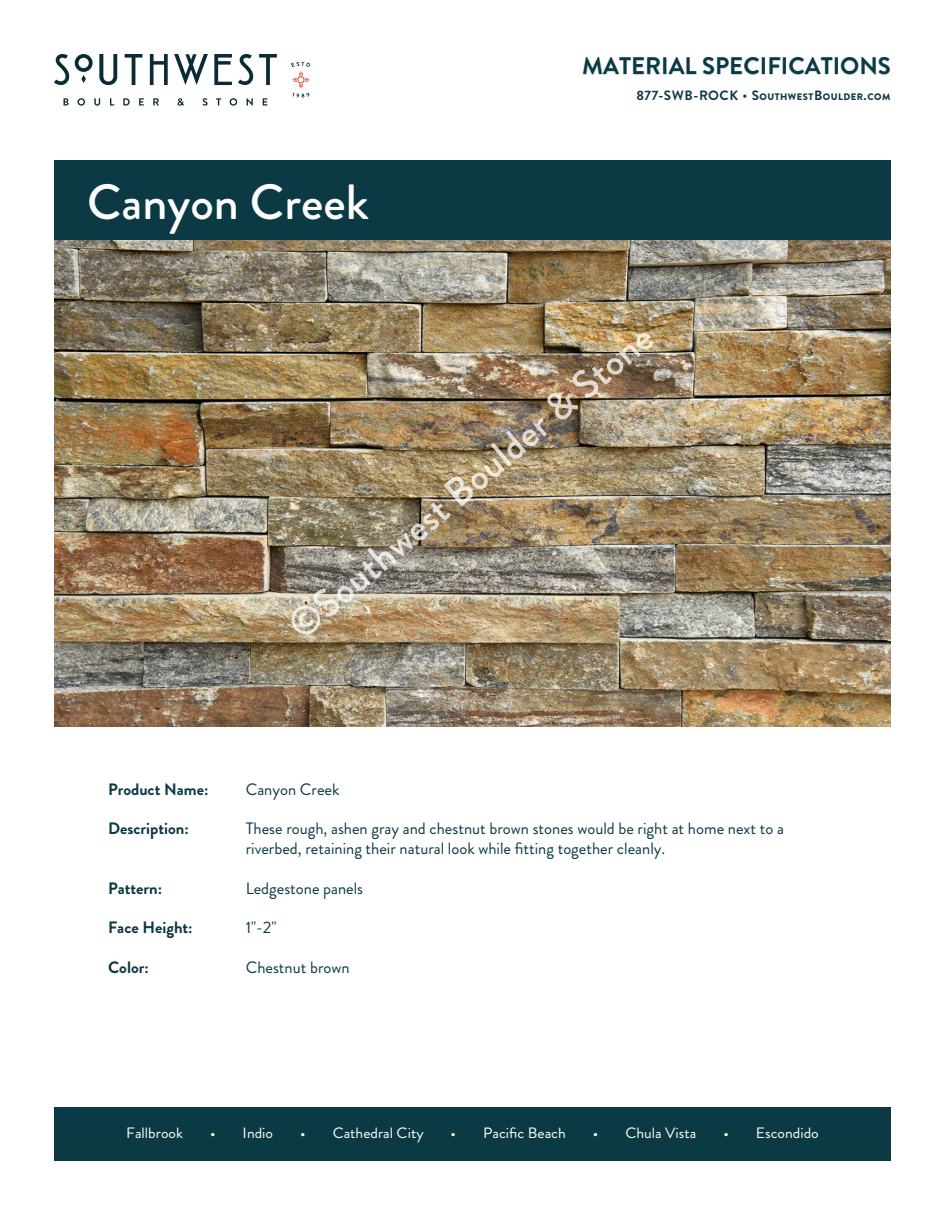
<style>
.page{position:relative;width:945px;height:1215px;background:#fff}
.page>*{position:absolute;margin:0;border:0;box-sizing:border-box;transform-origin:0 0}
.t1{font:500 49.5px "Brandon Grotesque";color:#fff}
.t2{font:700 24px "Brandon Grotesque";color:#0b3a44}
.t3{font:16.5px/19.8px "Brandon Grotesque";color:#0b3a44}
.t4{font:700 16.5px "Brandon Grotesque";color:#0b3a44}
.t5{font:15px "Brandon Grotesque";color:#fff;scale:1.04 1}
.t6{font:900 9.45px "Brandon Grotesque";letter-spacing:.05em;color:#0b3a44}
.s1{font-weight:700;font-size:13.5px}
.s2{font-weight:500;font-size:13.5px}
</style>
<div class="page">
<div style="left:54px;top:1107px;width:837px;height:54px;background:#0b3a44"></div>
<div style="left:54px;top:160px;width:837px;height:81px;background:#0b3a44"></div>
<svg style="left:291px;top:62px;width:19px;height:36px"></svg>
<svg style="left:64px;top:98px;width:5px;height:8px"></svg>
<svg style="left:77px;top:98px;width:8px;height:8px"></svg>
<svg style="left:94px;top:98px;width:6px;height:8px"></svg>
<svg style="left:110px;top:98px;width:4px;height:8px"></svg>
<svg style="left:123px;top:98px;width:7px;height:8px"></svg>
<svg style="left:139px;top:98px;width:5px;height:8px"></svg>
<svg style="left:153px;top:98px;width:6px;height:8px"></svg>
<svg style="left:178px;top:98px;width:6px;height:8px"></svg>
<svg style="left:203px;top:98px;width:5px;height:8px"></svg>
<svg style="left:216px;top:98px;width:5px;height:8px"></svg>
<svg style="left:230px;top:98px;width:7px;height:8px"></svg>
<svg style="left:247px;top:98px;width:6px;height:8px"></svg>
<svg style="left:263px;top:98px;width:4px;height:8px"></svg>
<svg style="left:238px;top:54px;width:15px;height:31px"></svg>
<svg style="left:214px;top:54px;width:18px;height:31px"></svg>
<svg style="left:259px;top:54px;width:18px;height:31px"></svg>
<svg style="left:150px;top:54px;width:18px;height:31px"></svg>
<svg style="left:99px;top:54px;width:18px;height:31px"></svg>
<svg style="left:54px;top:54px;width:15px;height:31px"></svg>
<svg style="left:75px;top:54px;width:18px;height:29px"></svg>
<svg style="left:125px;top:54px;width:17px;height:31px"></svg>
<svg style="left:174px;top:54px;width:34px;height:31px"></svg>
<img style="left:54px;top:241px;width:837px;height:486px">
<img style="left:292px;top:333px;width:361px;height:301px">
<h2 class="t2" style="left:582px;top:49px;width:310px">MATERIAL SPECIFICATIONS</h2>
<h1 class="t1" style="left:87px;top:168px;width:283px">Canyon Creek</h1>
<p class="t6" style="left:637px;top:90px;width:256px"><span class="s1">877-SWB-ROCK</span> <span class="s2">•</span> <span class="s1">S</span>OUTHWEST<span class="s1">B</span>OULDER<span class="s1">.</span>COM</p>
<p class="t4" style="left:108px;top:777px;width:102px">Product Name:</p>
<p class="t4" style="left:108px;top:817px;width:82px">Description:</p>
<p class="t4" style="left:108px;top:876px;width:56px">Pattern:</p>
<p class="t4" style="left:108px;top:916px;width:86px">Face Height:</p>
<p class="t4" style="left:108px;top:956px;width:42px">Color:</p>
<p class="t3" style="left:246px;top:779px;width:95px">Canyon Creek</p>
<p class="t3" style="left:246px;top:819px;width:540px">These rough, ashen gray and chestnut brown stones would be right at home next to a riverbed, retaining their natural look while fitting together cleanly.</p>
<p class="t3" style="left:246px;top:878px;width:119px">Ledgestone panels</p>
<p class="t3" style="left:246px;top:918px;width:32px">1"-2"</p>
<p class="t3" style="left:246px;top:958px;width:105px">Chestnut brown</p>
<p class="t5" style="left:126px;top:1122px;width:56px">Fallbrook</p>
<p class="t5" style="left:210px;top:1122px;width:62px">• Indio</p>
<p class="t5" style="left:300px;top:1122px;width:120px">• Cathedral City</p>
<p class="t5" style="left:451px;top:1122px;width:112px">• Pacific Beach</p>
<p class="t5" style="left:593px;top:1122px;width:101px">• Chula Vista</p>
<p class="t5" style="left:723px;top:1122px;width:93px">• Escondido</p>
</div>
